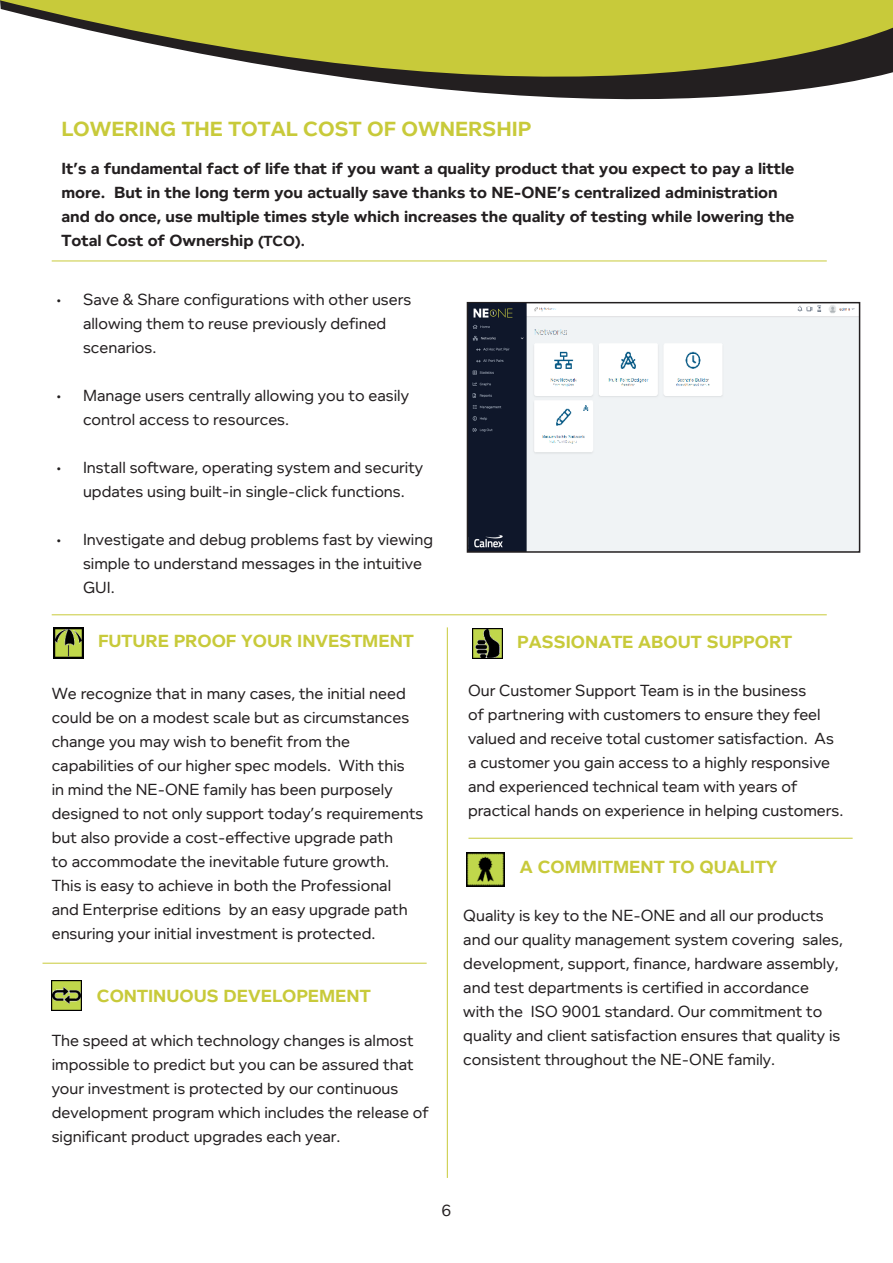
<style>
.page{position:relative;width:893px;height:1263px;background:#fff}
.page>*{position:absolute;margin:0;border:0;box-sizing:border-box;transform-origin:0 0}
.t1{font:700 21px "Foundry Context";color:#c8ca3a}
.t2{font:700 18px "Foundry Context";color:#c8ca3a}
.t3{font:16.5px/24px "Foundry Context";color:#231f20}
.t4{font:700 16.5px/24px "Foundry Context";color:#231f20}
.s1{font-size:15px}
</style>
<div class="page">
<svg style="left:0;top:0;width:893px;height:100px;fill:#c8ca3a"></svg>
<hr style="left:52px;top:261px;width:775px;height:1px;background:#c8ca3a">
<hr style="left:52px;top:614px;width:775px;height:1px;background:#c8ca3a">
<hr style="left:447px;top:627px;width:1px;height:551px;background:#c8ca3a">
<img style="left:52px;top:980px;width:30px;height:31px">
<img style="left:53px;top:628px;width:30px;height:30px">
<hr style="left:43px;top:963px;width:384px;height:1px;background:#c8ca3a">
<hr style="left:468px;top:838px;width:385px;height:1px;background:#c8ca3a">
<img style="left:526px;top:305px;width:331px;height:245px">
<div style="left:467px;top:302px;width:393px;height:251px;border:2px solid #231f20"></div>
<img style="left:467px;top:853px;width:38px;height:33px">
<img style="left:473px;top:629px;width:30px;height:30px">
<img style="left:469px;top:304px;width:57px;height:247px">
<p class="t1" style="left:61px;top:116px;width:471px">LOWERING THE TOTAL COST OF OWNERSHIP</p>
<p class="t4" style="left:61px;top:156px;width:734px">It’s a fundamental fact of life that if you want a quality product that you expect to pay a little more. But in the long term you actually save thanks to NE-ONE’s centralized administration and do once, use multiple times style which increases the quality of testing while lowering the Total Cost of Ownership <span class="s1">(TCO).</span></p>
<p class="t3" style="left:83px;top:287px;width:330px;text-indent:-27px">• Save &amp; Share configurations with other users allowing them to reuse previously defined scenarios.</p>
<p class="t3" style="left:83px;top:383px;width:327px;text-indent:-27px">• Manage users centrally allowing you to easily control access to resources.</p>
<p class="t3" style="left:56px;top:455px;width:369px;text-align:center">• Install software, operating system and security updates using built-in single-click functions.</p>
<p class="t3" style="left:83px;top:527px;width:351px;text-indent:-27px">• Investigate and debug problems fast by viewing simple to understand messages in the intuitive<br>GUI.</p>
<p class="t2" style="left:98px;top:630px;width:317px">FUTURE PROOF YOUR INVESTMENT</p>
<p class="t3" style="left:52px;top:681px;width:373px">We recognize that in many cases, the initial need could be on a modest scale but as circumstances change you may wish to benefit from the capabilities of our higher spec models. With this<br>in mind the NE-ONE family has been purposely designed to not only support today’s requirements but also provide a cost-effective upgrade path<br>to accommodate the inevitable future growth.<br>This is easy to achieve in both the Professional<br>and Enterprise editions by an easy upgrade path ensuring your initial investment is protected.</p>
<p class="t2" style="left:97px;top:985px;width:275px">CONTINUOUS DEVELOPEMENT</p>
<p class="t3" style="left:52px;top:1028px;width:378px">The speed at which technology changes is almost impossible to predict but you can be assured that your investment is protected by our continuous development program which includes the release of significant product upgrades each year.</p>
<p class="t2" style="left:517px;top:631px;width:276px">PASSIONATE ABOUT SUPPORT</p>
<p class="t3" style="left:468px;top:678px;width:377px">Our Customer Support Team is in the business<br>of partnering with customers to ensure they feel valued and receive total customer satisfaction. As a customer you gain access to a highly responsive and experienced technical team with years of practical hands on experience in helping customers.</p>
<p class="t2" style="left:520px;top:857px;width:259px">A COMMITMENT TO QUALITY</p>
<p class="t3" style="left:463px;top:903px;width:381px">Quality is key to the NE-ONE and all our products and our quality management system covering sales, development, support, finance, hardware assembly, and test departments is certified in accordance with the ISO 9001 standard. Our commitment to quality and client satisfaction ensures that quality is consistent throughout the NE-ONE family.</p>
<p class="t3" style="left:442px;top:1198px;width:11px">6</p>
</div>
